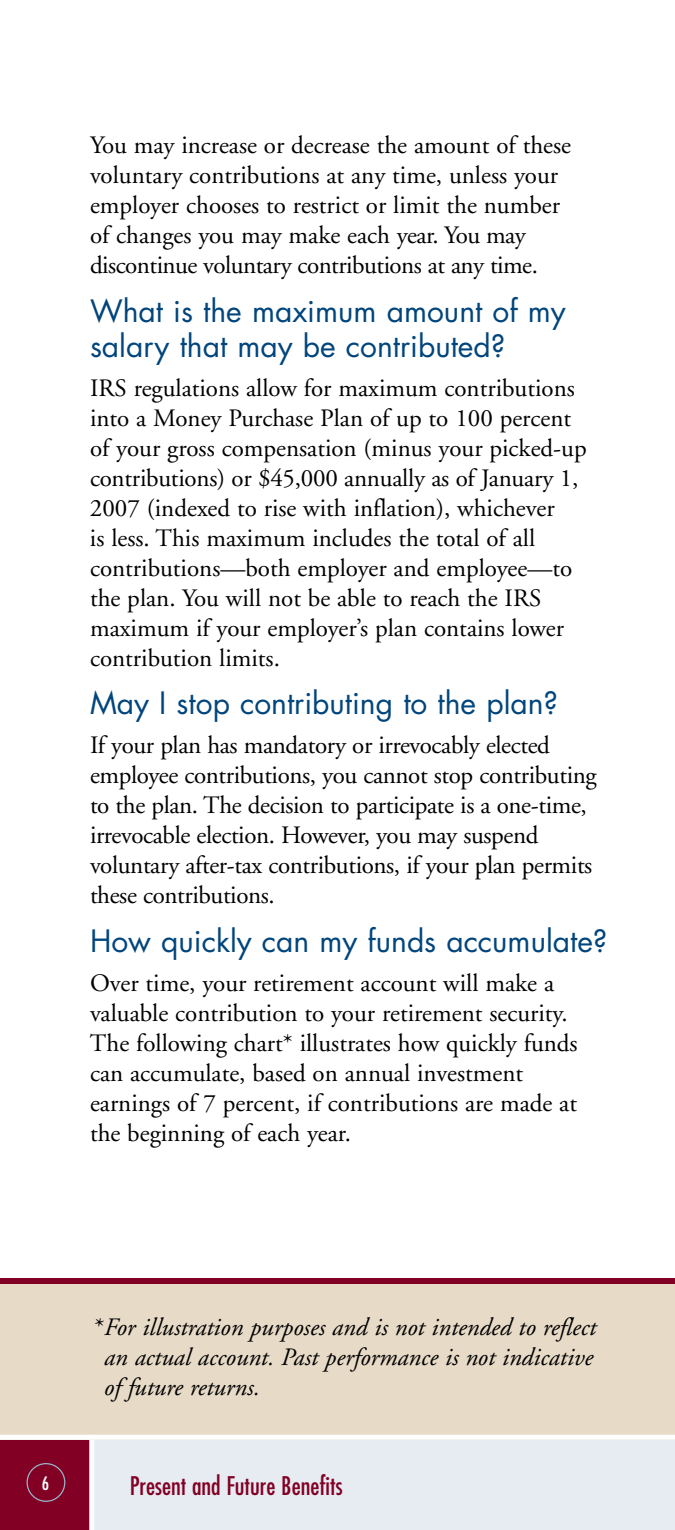
<style>
.page{position:relative;width:675px;height:1530px;background:#fff}
.page>*{position:absolute;margin:0;border:0;box-sizing:border-box;transform-origin:0 0}
.t1{font:30px/35px "Futura";color:#00457c}
.t2{font:25px/30px "Adobe Garamond";color:#000}
.t3{font:italic 25px/30px "Adobe Garamond";color:#000}
.t4{font:condensed 25px "Futura";color:#820024}
.t5{font:condensed 18px "Futura";color:#fff}
</style>
<div class="page">
<div style="left:0;top:1278px;width:675px;height:238px;background:#e7dac6"></div>
<div style="left:0;top:1278px;width:675px;height:6px;background:#820024"></div>
<div style="left:90px;top:1440px;width:585px;height:90px;background:#e6ecf2"></div>
<div style="left:0;top:1440px;width:90px;height:90px;background:#820024"></div>
<div style="left:27px;top:1463px;width:38px;height:39px;border:1px solid #99b5cb;border-radius:50%"></div>
<div style="left:89px;top:1440px;width:5px;height:90px;background:#fff"></div>
<div style="left:0;top:1435px;width:675px;height:5px;background:#fff"></div>
<p class="t2" style="left:90px;top:131px;width:483px">You may increase or decrease the amount of these voluntary contributions at any time, unless your employer chooses to restrict or limit the number of changes you may make each year. You may discontinue voluntary contributions at any time.</p>
<p class="t1" style="left:90px;top:294px;width:477px">What is the maximum amount of my salary that may be contributed?</p>
<p class="t2" style="left:90px;top:373px;width:498px">IRS regulations allow for maximum contributions into a Money Purchase Plan of up to 100 percent of your gross compensation (minus your picked-up contributions) or $45,000 annually as of January 1, 2007 (indexed to rise with inflation), whichever<br>is less. This maximum includes the total of all contributions—both employer and employee—to the plan. You will not be able to reach the IRS maximum if your employer’s plan contains lower contribution limits.</p>
<p class="t1" style="left:90px;top:686px;width:470px">May I stop contributing to the plan?</p>
<p class="t2" style="left:90px;top:731px;width:508px">If your plan has mandatory or irrevocably elected employee contributions, you cannot stop contributing to the plan. The decision to participate is a one-time, irrevocable election. However, you may suspend voluntary after-tax contributions, if your plan permits these contributions.</p>
<p class="t1" style="left:90px;top:924px;width:519px">How quickly can my funds accumulate?</p>
<p class="t2" style="left:90px;top:968px;width:489px">Over time, your retirement account will make a valuable contribution to your retirement security.<br>The following chart* illustrates how quickly funds can accumulate, based on annual investment earnings of 7 percent, if contributions are made at the beginning of each year.</p>
<p class="t5" style="left:42px;top:1472px;width:9px">6</p>
<p class="t3" style="left:104px;top:1313px;width:494px;text-indent:-12px">*For illustration purposes and is not intended to reflect an actual account. Past performance is not indicative of future returns.</p>
<p class="t4" style="left:130px;top:1470px;width:214px">Present and Future Benefits</p>
</div>
